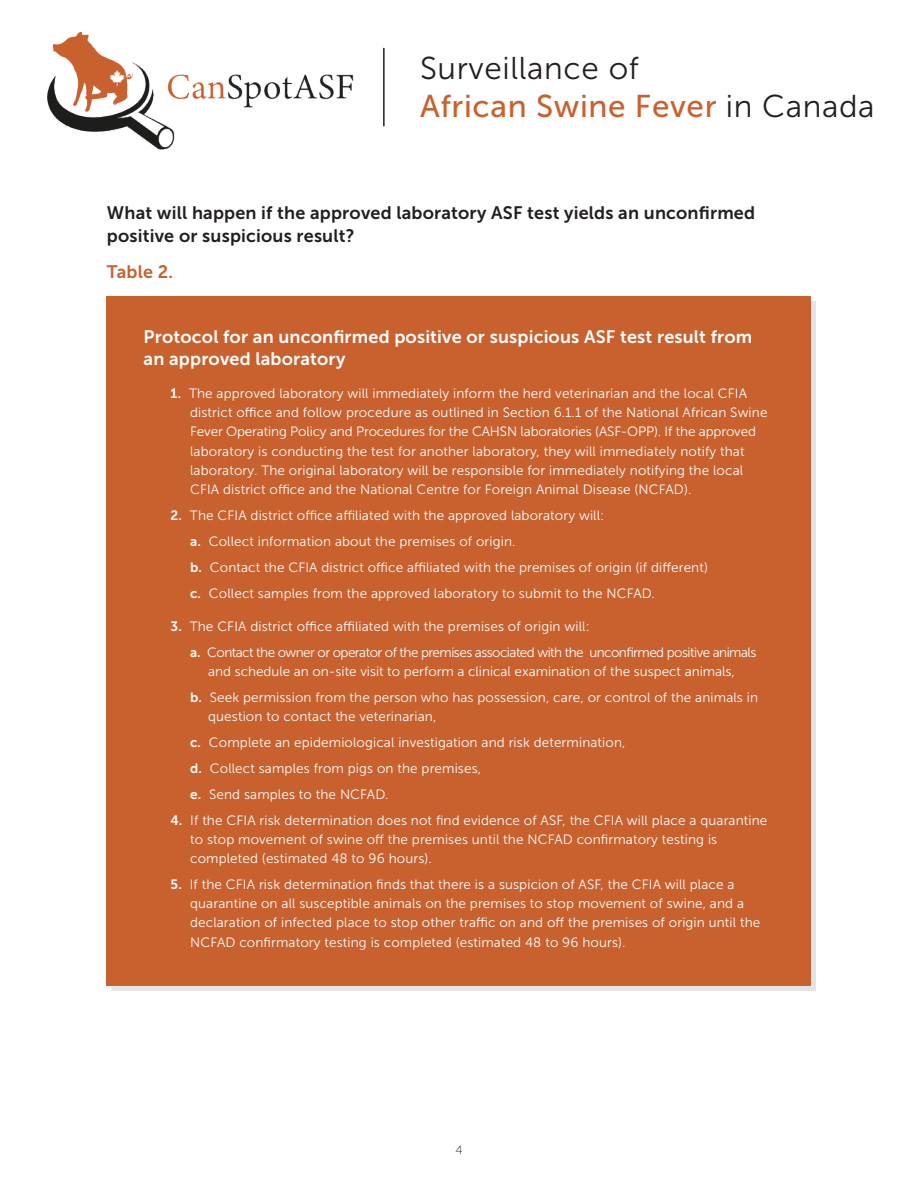
<style>
.page{position:relative;width:918px;height:1188px;background:#fff}
.page>*{position:absolute;margin:0;border:0;box-sizing:border-box;transform-origin:0 0}
.t1{font:31.5px "Museo Sans 500";letter-spacing:.02em;color:#c9612e}
.t2{font:31.5px "Museo Sans 300";letter-spacing:.02em;color:#231f20}
.Subhead{font:18px/22.5px "Museo Sans 700";letter-spacing:.01em;color:#231f20}
.Subhead-2{font:18px/22.5px "Museo Sans 700";letter-spacing:.01em;color:#fff}
.Subhead-3{font:18px "Museo Sans 700";letter-spacing:.01em;color:#c9612e}
.Table___BLK{font:13.5px/19.2px "Museo Sans 300";letter-spacing:.01em;color:#fff}
.Table_ABCs_BLK{font:13.5px/19.2px "Museo Sans 300";letter-spacing:.01em;color:#fff}
.Table_ABCs_BLK-2{font:13.5px/19.2px "Museo Sans 300";letter-spacing:-.04em;color:#fff;text-align:center}
.Bullets_Numbers{font:13.5px "Museo Sans 300";letter-spacing:.01em;color:#fff}
.t3{font:12px "Museo Sans 100";color:#231f20}
.s1{font-family:"Museo Sans 300";color:#231f20}
.s2{font-family:"Museo Sans 700"}
</style>
<div class="page">
<img style="left:48px;top:33px;width:306px;height:116px">
<hr style="left:383px;top:48px;width:2px;height:78px;background:#231f20">
<div style="left:107px;top:297px;width:704px;height:689px;background:#c9612e"></div>
<h1 class="t2" style="left:420px;top:51px;width:220px">Surveillance of</h1>
<h1 class="t1" style="left:420px;top:89px;width:456px">African Swine Fever <span class="s1">in Canada</span></h1>
<p class="Subhead" style="left:107px;top:202px;width:650px">What will happen if the approved laboratory ASF test yields an unconfirmed positive or suspicious result?</p>
<p class="Subhead-3" style="left:107px;top:261px;width:68px">Table 2.</p>
<p class="Subhead-2" style="left:144px;top:325px;width:610px">Protocol for an unconfirmed positive or suspicious ASF test result from an approved laboratory</p>
<p class="Table___BLK" style="left:190px;top:384px;width:579px;text-indent:-20px"><span class="s2">1.</span> The approved laboratory will immediately inform the herd veterinarian and the local CFIA district office and follow procedure as outlined in Section 6.1.1 of the National African Swine Fever Operating Policy and Procedures for the CAHSN laboratories (ASF-OPP). If the approved laboratory is conducting the test for another laboratory, they will immediately notify that laboratory. The original laboratory will be responsible for immediately notifying the local CFIA district office and the National Centre for Foreign Animal Disease (NCFAD).</p>
<p class="Table___BLK" style="left:171px;top:506px;width:435px"><span class="s2">2.</span> The CFIA district office affiliated with the approved laboratory will:</p>
<p class="Table_ABCs_BLK" style="left:190px;top:532px;width:327px"><span class="s2">a.</span> Collect information about the premises of origin.</p>
<p class="Bullets_Numbers" style="left:190px;top:560px;width:519px"><span class="s2">b.</span> Contact the CFIA district office affiliated with the premises of origin (if different)</p>
<p class="Bullets_Numbers" style="left:190px;top:586px;width:466px"><span class="s2">c.</span> Collect samples from the approved laboratory to submit to the NCFAD.</p>
<p class="Table___BLK" style="left:171px;top:616px;width:420px"><span class="s2">3.</span> The CFIA district office affiliated with the premises of origin will:</p>
<p class="Table_ABCs_BLK-2" style="left:190px;top:642px;width:568px"><span class="s2">a.</span> Contact the owner or operator of the premises associated with the unconfirmed positive animals and schedule an on-site visit to perform a clinical examination of the suspect animals,</p>
<p class="Table_ABCs_BLK" style="left:208px;top:688px;width:552px;text-indent:-18px"><span class="s2">b.</span> Seek permission from the person who has possession, care, or control of the animals in question to contact the veterinarian,</p>
<p class="Table_ABCs_BLK" style="left:190px;top:733px;width:437px"><span class="s2">c.</span> Complete an epidemiological investigation and risk determination,</p>
<p class="Table_ABCs_BLK" style="left:190px;top:759px;width:292px"><span class="s2">d.</span> Collect samples from pigs on the premises,</p>
<p class="Table_ABCs_BLK" style="left:190px;top:785px;width:200px"><span class="s2">e.</span> Send samples to the NCFAD.</p>
<p class="Table___BLK" style="left:190px;top:811px;width:579px;text-indent:-20px"><span class="s2">4.</span> If the CFIA risk determination does not find evidence of ASF, the CFIA will place a quarantine to stop movement of swine off the premises until the NCFAD confirmatory testing is completed (estimated 48 to 96 hours).</p>
<p class="Table___BLK" style="left:190px;top:875px;width:572px;text-indent:-20px"><span class="s2">5.</span> If the CFIA risk determination finds that there is a suspicion of ASF, the CFIA will place a quarantine on all susceptible animals on the premises to stop movement of swine, and a declaration of infected place to stop other traffic on and off the premises of origin until the NCFAD confirmatory testing is completed (estimated 48 to 96 hours).</p>
<p class="t3" style="left:455px;top:1143px;width:9px">4</p>
</div>
